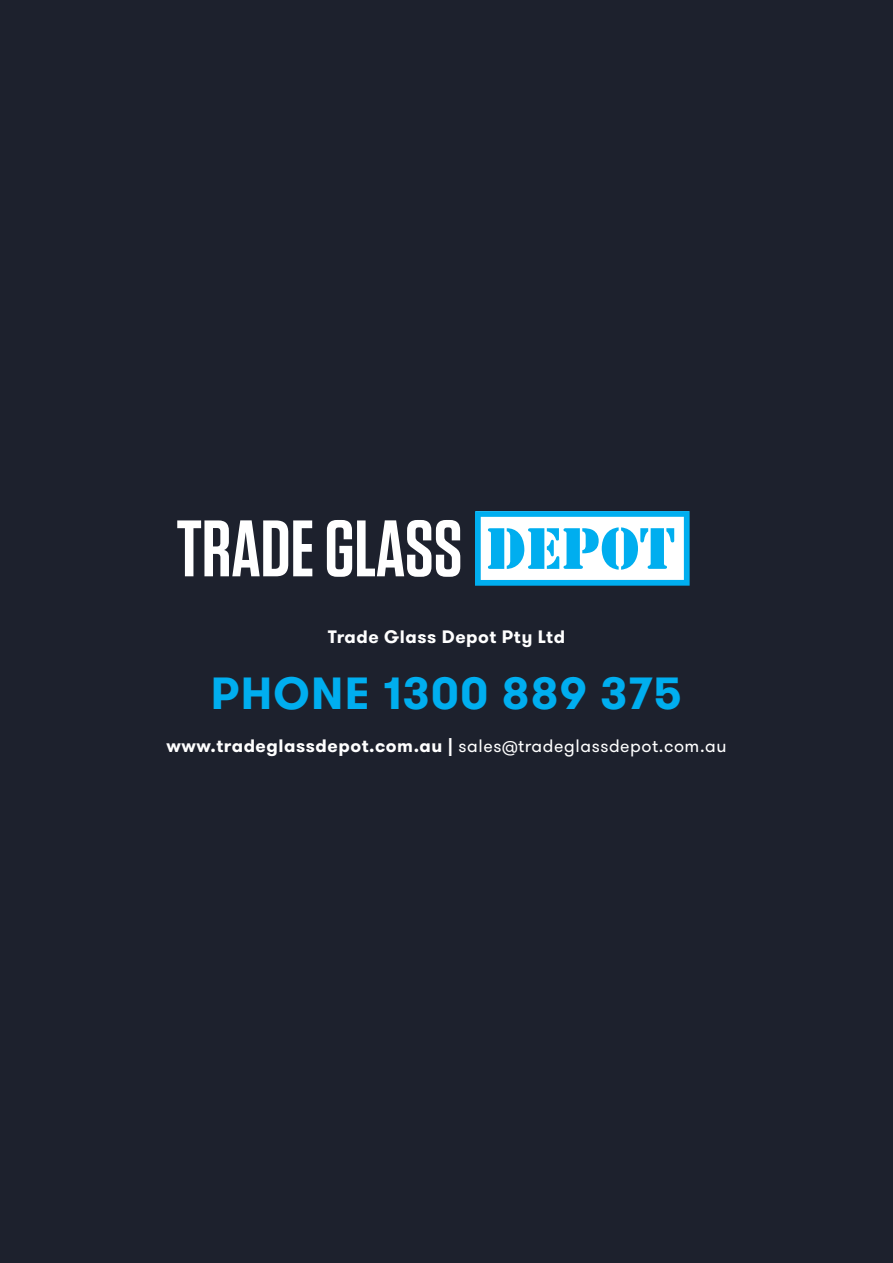
<style>
.page{position:relative;width:893px;height:1263px;background:#1d212d}
.page>*{position:absolute;margin:0;border:0;box-sizing:border-box;transform-origin:0 0}
.t1{font:700 45px "GT Walsheim Pro";letter-spacing:.03em;color:#00aeef}
.t2{font:18px "GT Walsheim Pro";letter-spacing:.03em;color:#fff}
.t3{font:700 18px "GT Walsheim Pro";letter-spacing:.03em;color:#fff}
.s1{font-weight:700}
</style>
<div class="page">
<svg style="left:475px;top:511px;width:215px;height:75px;background:#86d7f6"></svg>
<svg style="left:177px;top:520px;width:135px;height:56px"></svg>
<svg style="left:327px;top:520px;width:133px;height:57px"></svg>
<p class="t3" style="left:328px;top:625px;width:239px">Trade Glass Depot Pty Ltd</p>
<p class="t1" style="left:211px;top:664px;width:473px">PHONE 1300 889 375</p>
<p class="t2" style="left:166px;top:734px;width:562px"><span class="s1">www.tradeglassdepot.com.au |</span> sales@tradeglassdepot.com.au</p>
</div>
